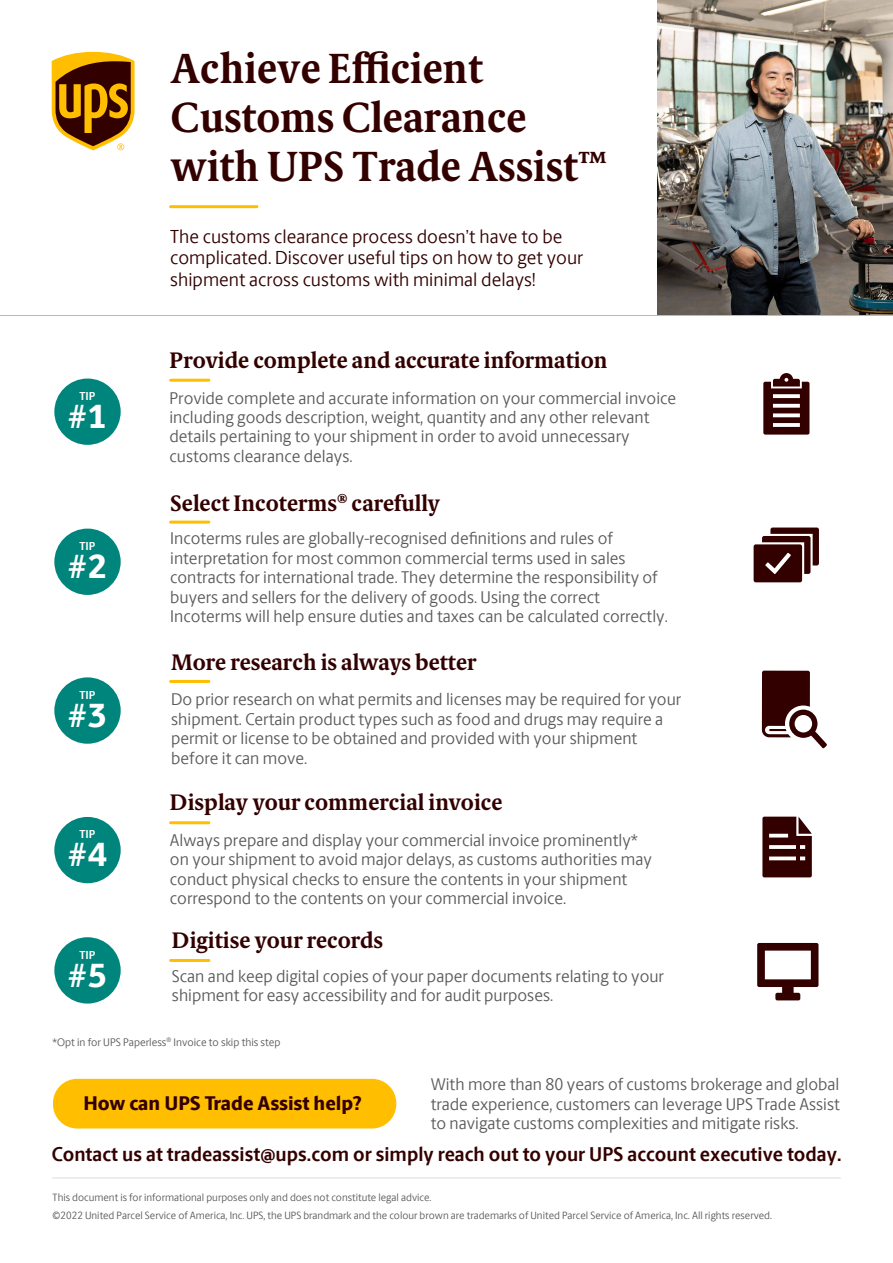
<style>
.page{position:relative;width:893px;height:1263px;background:#fff}
.page>*{position:absolute;margin:0;border:0;box-sizing:border-box;transform-origin:0 0}
.t1{font:700 42.15px/49.2px "UPS Berlingske Serif Tx";color:#300}
.t2{font:800 33px "UPS Berlingske Sans";color:#fff}
.t3{font:700 22.5px "UPS Berlingske Serif Tx";color:#300}
.t4{font:700 19.65px "UPS Berlingske Sans";color:#300}
.t5{font:800 19.5px "UPS Berlingske Sans";color:#300}
.t6{font:18.6px/21.6px "UPS Berlingske Sans";color:#300}
.t7{font:16.65px/19.5px "UPS Berlingske Sans";color:#58595b}
.t8{font:700 11.4px "UPS Berlingske Sans";letter-spacing:-.005em;color:#fff}
.t9{font:10.8px "UPS Berlingske Sans";color:#58595b}
.t10{font:10.35px/18px "UPS Berlingske Sans";color:#58595b}
</style>
<div class="page">
<div style="left:53px;top:1079px;width:343px;height:49px;background:#ffbe00;border-radius:24px"></div>
<img style="left:657px;top:0;width:236px;height:315px">
<svg style="left:763px;top:373px;width:46px;height:62px"></svg>
<svg style="left:754px;top:527px;width:65px;height:55px"></svg>
<svg style="left:757px;top:943px;width:61px;height:57px"></svg>
<svg style="left:762px;top:671px;width:65px;height:77px"></svg>
<svg style="left:762px;top:817px;width:50px;height:60px;background:#582e2e"></svg>
<hr style="left:796px;top:838px;width:3px;height:32px;background:#300">
<hr style="left:171px;top:379px;width:38px;height:3px;background:#ffbe00">
<hr style="left:171px;top:521px;width:38px;height:3px;background:#ffbe00">
<hr style="left:171px;top:680px;width:38px;height:3px;background:#ffbe00">
<hr style="left:171px;top:821px;width:38px;height:3px;background:#ffbe00">
<hr style="left:171px;top:959px;width:38px;height:3px;background:#ffbe00">
<svg style="left:52px;top:52px;width:83px;height:98px;background:#a17024"></svg>
<hr style="left:52px;top:1177px;width:788px;height:1px;background:#dedcd6">
<hr style="left:171px;top:205px;width:86px;height:3px;background:#ffbe00">
<div style="left:54px;top:378px;width:67px;height:67px;background:#00857d;border-radius:50%"></div>
<div style="left:54px;top:529px;width:67px;height:66px;background:#00857d;border-radius:50%"></div>
<div style="left:54px;top:677px;width:67px;height:67px;background:#00857d;border-radius:50%"></div>
<div style="left:54px;top:817px;width:67px;height:66px;background:#00857d;border-radius:50%"></div>
<div style="left:54px;top:937px;width:67px;height:66px;background:#00857d;border-radius:50%"></div>
<hr style="left:0;top:315px;width:893px;height:1px;background:#beb8b0">
<h1 class="t1" style="left:171px;top:44px;width:438px">Achieve Efficient<br>Customs Clearance with UPS Trade Assist™</h1>
<p class="t6" style="left:170px;top:225px;width:414px">The customs clearance process doesn’t have to be complicated. Discover useful tips on how to get your shipment across customs with minimal delays!</p>
<p class="t8" style="left:80px;top:388px;width:17px">TIP</p>
<h2 class="t2" style="left:68px;top:392px;width:41px">#1</h2>
<p class="t8" style="left:80px;top:538px;width:17px">TIP</p>
<h2 class="t2" style="left:68px;top:542px;width:41px">#2</h2>
<p class="t8" style="left:80px;top:686px;width:17px">TIP</p>
<h2 class="t2" style="left:68px;top:691px;width:41px">#3</h2>
<p class="t8" style="left:80px;top:826px;width:17px">TIP</p>
<h2 class="t2" style="left:68px;top:830px;width:41px">#4</h2>
<p class="t8" style="left:80px;top:946px;width:17px">TIP</p>
<h2 class="t2" style="left:68px;top:951px;width:41px">#5</h2>
<h3 class="t3" style="left:170px;top:344px;width:440px">Provide complete and accurate information</h3>
<p class="t7" style="left:170px;top:387px;width:508px">Provide complete and accurate information on your commercial invoice including goods description, weight, quantity and any other relevant details pertaining to your shipment in order to avoid unnecessary customs clearance delays.</p>
<h3 class="t3" style="left:170px;top:487px;width:272px">Select Incoterms<sup>®</sup> carefully</h3>
<p class="t7" style="left:170px;top:528px;width:499px">Incoterms rules are globally-recognised definitions and rules of interpretation for most common commercial terms used in sales contracts for international trade. They determine the responsibility of buyers and sellers for the delivery of goods. Using the correct Incoterms will help ensure duties and taxes can be calculated correctly.</p>
<h3 class="t3" style="left:171px;top:646px;width:307px">More research is always better</h3>
<p class="t7" style="left:171px;top:689px;width:511px">Do prior research on what permits and licenses may be required for your shipment. Certain product types such as food and drugs may require a permit or license to be obtained and provided with your shipment before it can move.</p>
<h3 class="t3" style="left:170px;top:786px;width:334px">Display your commercial invoice</h3>
<p class="t7" style="left:170px;top:829px;width:483px">Always prepare and display your commercial invoice prominently* on your shipment to avoid major delays, as customs authorities may conduct physical checks to ensure the contents in your shipment correspond to the contents on your commercial invoice.</p>
<h3 class="t3" style="left:172px;top:924px;width:213px">Digitise your records</h3>
<p class="t7" style="left:172px;top:965px;width:494px">Scan and keep digital copies of your paper documents relating to your shipment for easy accessibility and for audit purposes.</p>
<p class="t9" style="left:52px;top:1034px;width:230px">*Opt in for UPS Paperless<sup>®</sup> Invoice to skip this step</p>
<p class="t7" style="left:431px;top:1074px;width:411px;text-align:justify">With more than 80 years of customs brokerage and global trade experience, customers can leverage UPS Trade Assist to navigate customs complexities and mitigate risks.</p>
<p class="t5" style="left:84px;top:1088px;width:280px">How can UPS Trade Assist help?</p>
<p class="t4" style="left:52px;top:1140px;width:791px">Contact us at tradeassist@ups.com or simply reach out to your UPS account executive today.</p>
<p class="t10" style="left:53px;top:1188px;width:721px">This document is for informational purposes only and does not constitute legal advice.<br>©2022 United Parcel Service of America, Inc. UPS, the UPS brandmark and the colour brown are trademarks of United Parcel Service of America, Inc. All rights reserved.</p>
</div>
